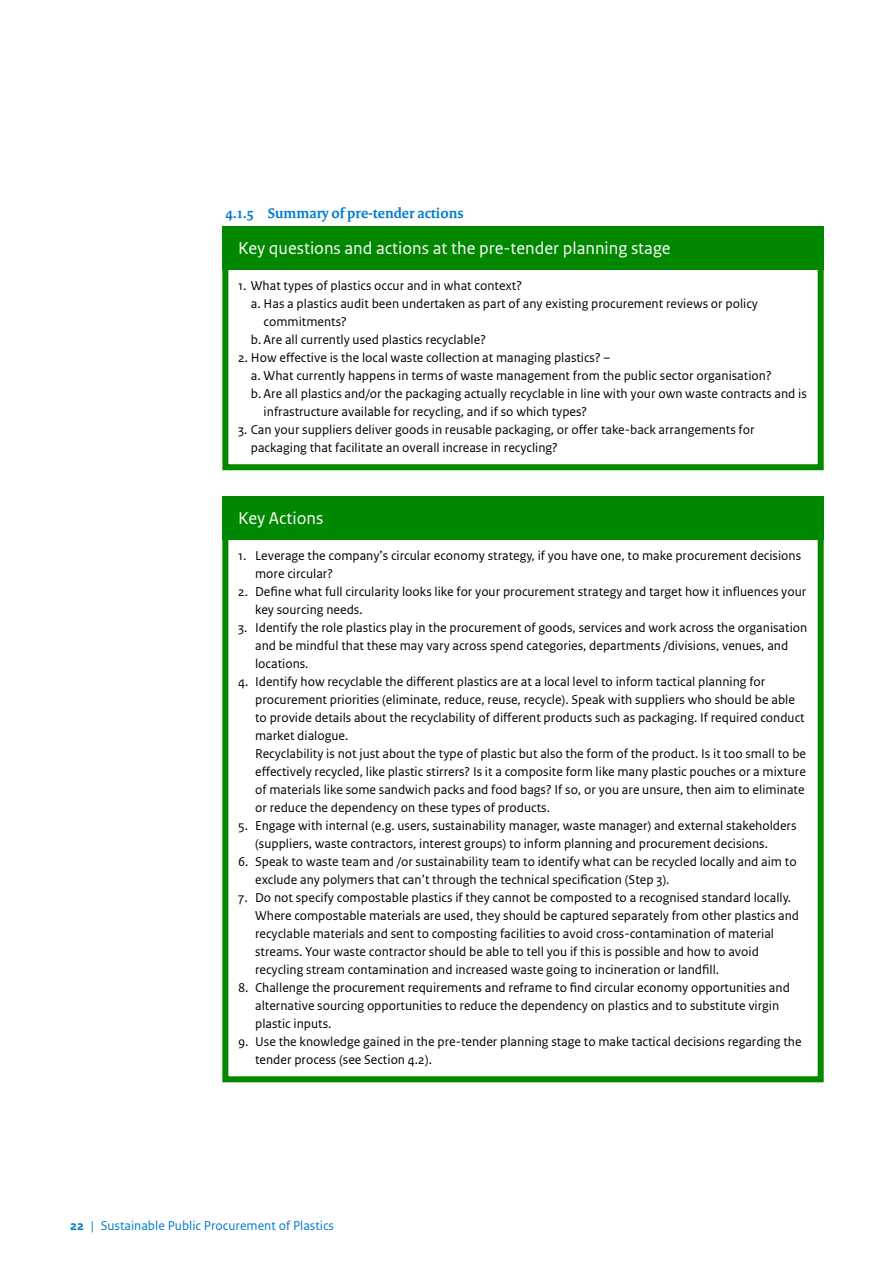
<style>
.page{position:relative;width:893px;height:1263px;background:#fff}
.page>*{position:absolute;margin:0;border:0;box-sizing:border-box;transform-origin:0 0}
.P_kop_kader_groen{font:18px "Rijksoverheid Sans Text";color:#fff}
.H4_05_RO_Alineakop_S{font:700 15px "Rijksoverheid Serif";color:#007ccb}
.t1{font:13.5px/18px "Rijksoverheid Sans Text";color:#000}
.t2{font:13.5px "Rijksoverheid Sans Text";color:#007ccb}
.s1{font-weight:700}
</style>
<div class="page">
<div style="left:222px;top:227px;width:602px;height:43px;background:#080"></div>
<div style="left:222px;top:263px;width:602px;height:207px;border:6px solid #080"></div>
<div style="left:222px;top:497px;width:602px;height:43px;background:#080"></div>
<div style="left:222px;top:533px;width:602px;height:549px;border:6px solid #080"></div>
<h4 class="H4_05_RO_Alineakop_S" style="left:225px;top:204px;width:240px">4.1.5 Summary of pre-tender actions</h4>
<p class="P_kop_kader_groen" style="left:238px;top:238px;width:434px">Key questions and actions at the pre-tender planning stage</p>
<p class="t1" style="left:238px;top:277px;width:285px">1. What types of plastics occur and in what context?</p>
<p class="t1" style="left:264px;top:295px;width:496px;text-indent:-13px">a. Has a plastics audit been undertaken as part of any existing procurement reviews or policy commitments?</p>
<p class="t1" style="left:251px;top:331px;width:237px">b. Are all currently used plastics recyclable?</p>
<p class="t1" style="left:238px;top:349px;width:374px">2. How effective is the local waste collection at managing plastics? –</p>
<p class="t1" style="left:251px;top:367px;width:522px">a. What currently happens in terms of waste management from the public sector organisation?</p>
<p class="t1" style="left:264px;top:385px;width:545px;text-indent:-13px">b. Are all plastics and/or the packaging actually recyclable in line with your own waste contracts and is infrastructure available for recycling, and if so which types?</p>
<p class="t1" style="left:251px;top:421px;width:505px;text-indent:-13px">3. Can your suppliers deliver goods in reusable packaging, or offer take-back arrangements for packaging that facilitate an overall increase in recycling?</p>
<p class="P_kop_kader_groen" style="left:238px;top:508px;width:87px">Key Actions</p>
<p class="t1" style="left:255px;top:547px;width:547px;text-indent:-17px">1. Leverage the company’s circular economy strategy, if you have one, to make procurement decisions more circular?</p>
<p class="t1" style="left:255px;top:583px;width:553px;text-indent:-17px">2. Define what full circularity looks like for your procurement strategy and target how it influences your key sourcing needs.</p>
<p class="t1" style="left:255px;top:619px;width:554px;text-indent:-17px">3. Identify the role plastics play in the procurement of goods, services and work across the organisation and be mindful that these may vary across spend categories, departments /divisions, venues, and locations.</p>
<p class="t1" style="left:255px;top:673px;width:552px;text-indent:-17px">4. Identify how recyclable the different plastics are at a local level to inform tactical planning for procurement priorities (eliminate, reduce, reuse, recycle). Speak with suppliers who should be able to provide details about the recyclability of different products such as packaging. If required conduct market dialogue.<br>Recyclability is not just about the type of plastic but also the form of the product. Is it too small to be effectively recycled, like plastic stirrers? Is it a composite form like many plastic pouches or a mixture of materials like some sandwich packs and food bags? If so, or you are unsure, then aim to eliminate or reduce the dependency on these types of products.</p>
<p class="t1" style="left:255px;top:817px;width:543px;text-indent:-17px">5. Engage with internal (e.g. users, sustainability manager, waste manager) and external stakeholders (suppliers, waste contractors, interest groups) to inform planning and procurement decisions.</p>
<p class="t1" style="left:255px;top:853px;width:543px;text-indent:-17px">6. Speak to waste team and /or sustainability team to identify what can be recycled locally and aim to exclude any polymers that can’t through the technical specification (Step 3).</p>
<p class="t1" style="left:255px;top:889px;width:546px;text-indent:-17px">7. Do not specify compostable plastics if they cannot be composted to a recognised standard locally.<br>Where compostable materials are used, they should be captured separately from other plastics and recyclable materials and sent to composting facilities to avoid cross-contamination of material streams. Your waste contractor should be able to tell you if this is possible and how to avoid recycling stream contamination and increased waste going to incineration or landfill.</p>
<p class="t1" style="left:255px;top:979px;width:536px;text-indent:-17px">8. Challenge the procurement requirements and reframe to find circular economy opportunities and alternative sourcing opportunities to reduce the dependency on plastics and to substitute virgin plastic inputs.</p>
<p class="t1" style="left:255px;top:1033px;width:548px;text-indent:-17px">9. Use the knowledge gained in the pre-tender planning stage to make tactical decisions regarding the tender process (see Section 4.2).</p>
<p class="t2" style="left:70px;top:1218px;width:265px"><span class="s1">22</span> | Sustainable Public Procurement of Plastics</p>
</div>
